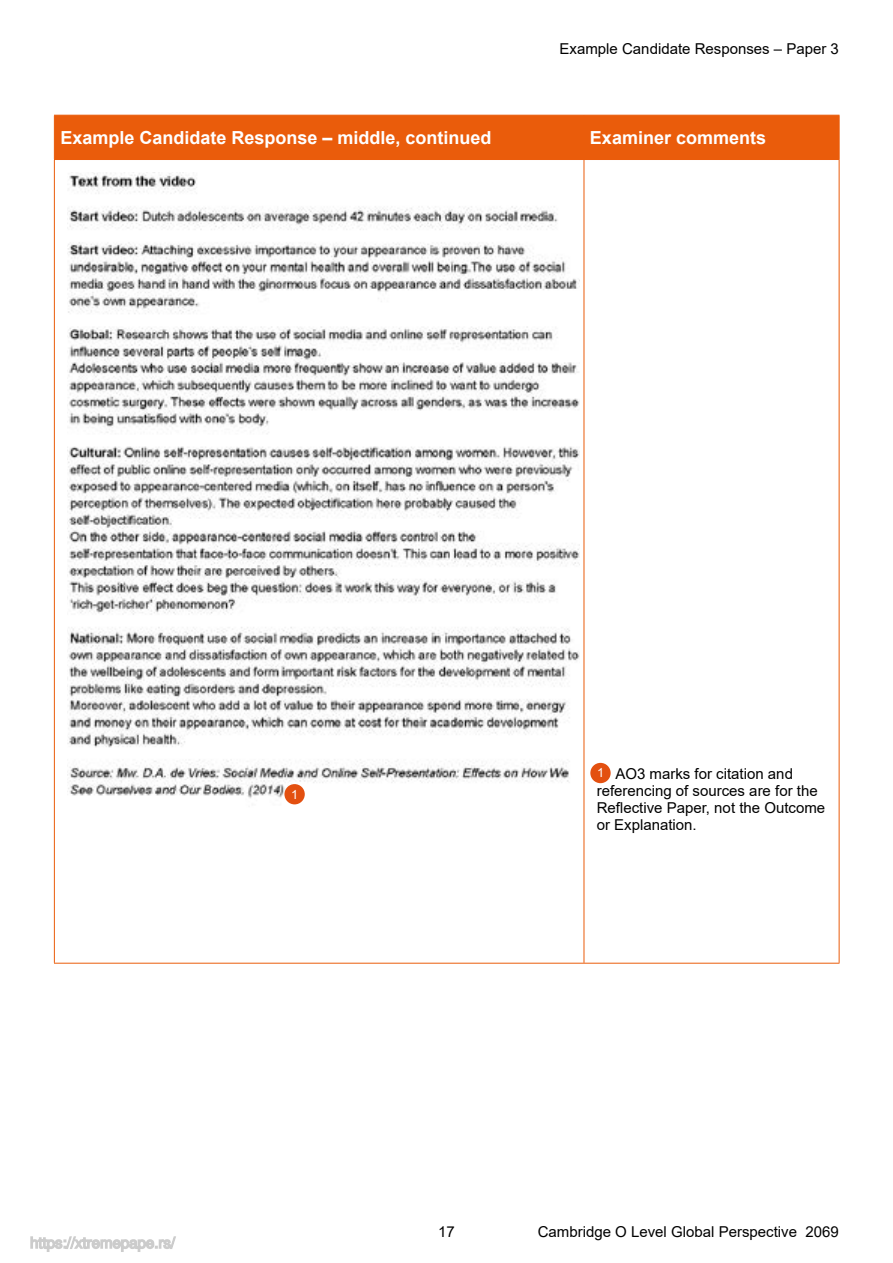
<style>
.page{position:relative;width:893px;height:1263px;background:#fff}
.page>*{position:absolute;margin:0;border:0;box-sizing:border-box;transform-origin:0 0}
.t1{font:700 18px "Arial";color:#fff}
.t2{font:15px/17.2px "Arial";color:#000}
.t3{font:12.6px "Arial MT Pro";color:#fff}
</style>
<div class="page">
<div style="left:55px;top:116px;width:784px;height:43px;background:#ea5c0b"></div>
<hr style="left:54px;top:116px;width:1px;height:43px;background:#ea5c0b">
<hr style="left:54px;top:115px;width:530px;height:1px;background:#ea5c0b">
<hr style="left:54px;top:159px;width:530px;height:1px;background:#ea5c0b">
<hr style="left:584px;top:116px;width:1px;height:43px;background:#ea5c0b">
<hr style="left:584px;top:115px;width:255px;height:1px;background:#ea5c0b">
<hr style="left:839px;top:116px;width:1px;height:43px;background:#ea5c0b">
<hr style="left:584px;top:159px;width:255px;height:1px;background:#ea5c0b">
<hr style="left:54px;top:160px;width:1px;height:803px;background:#ea5c0b">
<hr style="left:584px;top:160px;width:1px;height:803px;background:#ea5c0b">
<hr style="left:839px;top:160px;width:1px;height:803px;background:#ea5c0b">
<hr style="left:54px;top:963px;width:530px;height:1px;background:#ea5c0b">
<hr style="left:584px;top:963px;width:255px;height:1px;background:#ea5c0b">
<img style="left:67px;top:172px;width:512px;height:633px">
<div style="left:590px;top:763px;width:21px;height:20px;background:#e35010;border-radius:50%"></div>
<div style="left:284px;top:784px;width:21px;height:20px;background:#e35010;border-radius:50%"></div>
<svg style="left:30px;top:1236px;width:146px;height:16px"></svg>
<p class="t2" style="left:560px;top:41px;width:281px">Example Candidate Responses – Paper 3</p>
<p class="t1" style="left:60px;top:131px;width:433px">Example Candidate Response – middle, continued</p>
<p class="t1" style="left:590px;top:131px;width:178px">Examiner comments</p>
<p class="t3" style="left:291px;top:787px;width:9px">1</p>
<p class="t2" style="left:597px;top:766px;width:230px;text-indent:19px">AO3 marks for citation and referencing of sources are for the<br>Reflective Paper, not the Outcome or Explanation.</p>
<p class="t3" style="left:597px;top:766px;width:9px">1</p>
<p class="t2" style="left:438px;top:1225px;width:18px">17</p>
<p class="t2" style="left:538px;top:1225px;width:302px">Cambridge O Level Global Perspective 2069</p>
</div>
